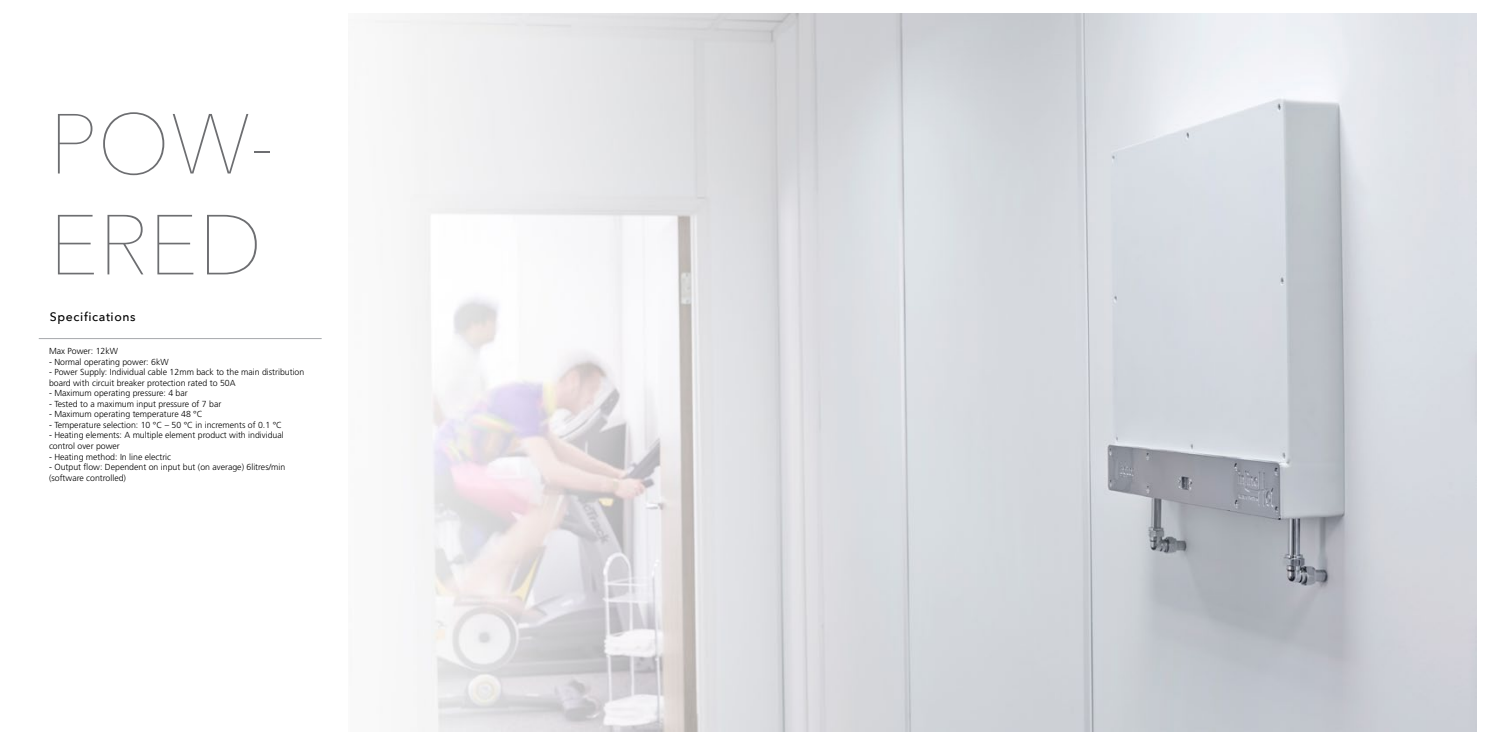
<style>
.page{position:relative;width:1489px;height:745px;background:#fff}
.page>*{position:absolute;margin:0;border:0;box-sizing:border-box;transform-origin:0 0}
.t1{font:200 84px/100.8px "Avenir Next";color:#6d6e71}
.t2{font:500 12.25px "Avenir Next";letter-spacing:.05em;color:#000}
.t3{font:300 8.75px/10.5px "Frutiger";color:#000}
</style>
<div class="page">
<img style="left:375px;top:14px;width:1101px;height:716px">
<hr style="left:39px;top:338px;width:283px;height:1px;background:#a7a9ac">
<h1 class="t1" style="left:49px;top:88px;width:227px">POW-<br>ERED</h1>
<h2 class="t2" style="left:50px;top:306px;width:87px">Specifications</h2>
<p class="t3" style="left:49px;top:346px;width:71px">Max Power: 12kW</p>
<p class="t3" style="left:49px;top:356px;width:121px">- Normal operating power: 6kW</p>
<p class="t3" style="left:49px;top:367px;width:257px">- Power Supply: Individual cable 12mm back to the main distribution board with circuit breaker protection rated to 50A</p>
<p class="t3" style="left:49px;top:388px;width:140px">- Maximum operating pressure: 4 bar</p>
<p class="t3" style="left:49px;top:398px;width:174px">- Tested to a maximum input pressure of 7 bar</p>
<p class="t3" style="left:49px;top:409px;width:155px">- Maximum operating temperature 48 °C</p>
<p class="t3" style="left:49px;top:419px;width:234px">- Temperature selection: 10 °C – 50 °C in increments of 0.1 °C</p>
<p class="t3" style="left:49px;top:430px;width:236px">- Heating elements: A multiple element product with individual control over power</p>
<p class="t3" style="left:49px;top:451px;width:124px">- Heating method: In line electric</p>
<p class="t3" style="left:49px;top:461px;width:238px">- Output flow: Dependent on input but (on average) 6litres/min (software controlled)</p>
</div>
